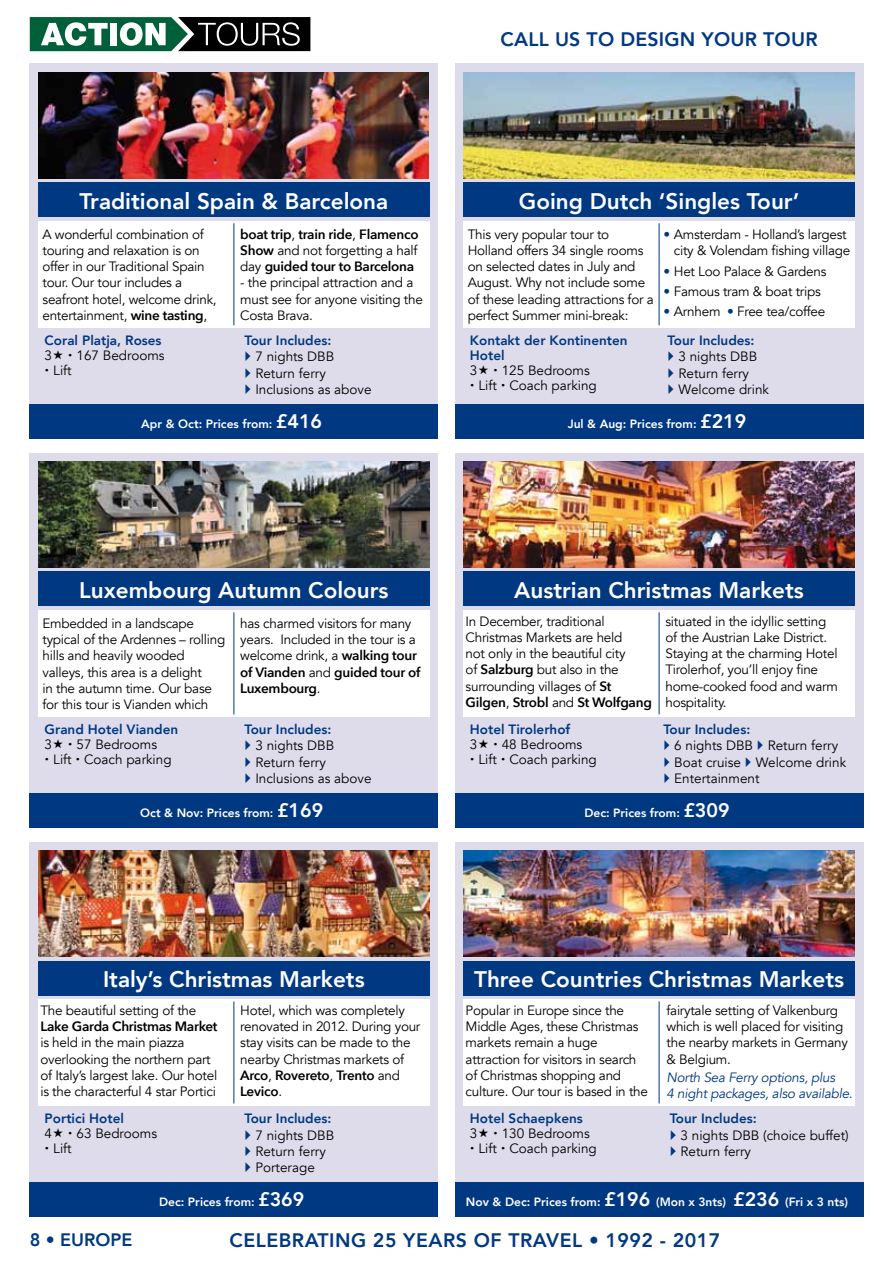
<style>
.page{position:relative;width:893px;height:1263px;background:#fff}
.page>*{position:absolute;margin:0;border:0;box-sizing:border-box;transform-origin:0 0}
.t1{font:800 22.5px "Avenir";color:#fff}
.t2{font:800 19.5px "Avenir";letter-spacing:.025em;color:#003882}
.t3{font:800 18px "Avenir";color:#003882}
.t4{font:13.5px/16.2px "Avenir";letter-spacing:-.02em;color:#000}
.t5{font:13.5px/16.2px "Avenir";color:#000}
.t6{font:800 13.5px/15px "Avenir";color:#003882}
.t7{font:600 13.5px/16.2px "Avenir Next";letter-spacing:-.02em;color:#000}
.t8{font:italic 13.5px/16.2px "Avenir";letter-spacing:-.02em;color:#003882}
.t9{font:800 12px "Avenir";color:#fff}
.s1{font-family:"Avenir Next";font-weight:600}
.s2{font-family:"Avenir";font-weight:400}
.s3{font-size:19.5px}
.s4{color:#003882}
</style>
<div class="page">
<svg style="left:30px;top:17px;width:280px;height:34px"></svg>
<div style="left:30px;top:64px;width:408px;height:374px;background:#dedceb"></div>
<div style="left:30px;top:842px;width:408px;height:374px;background:#dedceb"></div>
<div style="left:30px;top:453px;width:408px;height:374px;background:#dedceb"></div>
<div style="left:455px;top:64px;width:408px;height:374px;background:#dedceb"></div>
<div style="left:455px;top:842px;width:408px;height:374px;background:#dedceb"></div>
<div style="left:455px;top:453px;width:408px;height:374px;background:#dedceb"></div>
<div style="left:38px;top:183px;width:391px;height:34px;background:#003882"></div>
<div style="left:38px;top:961px;width:391px;height:34px;background:#003882"></div>
<div style="left:38px;top:572px;width:391px;height:34px;background:#003882"></div>
<div style="left:463px;top:183px;width:392px;height:34px;background:#003882"></div>
<div style="left:463px;top:961px;width:392px;height:34px;background:#003882"></div>
<div style="left:463px;top:572px;width:392px;height:34px;background:#003882"></div>
<img style="left:38px;top:72px;width:390px;height:107px">
<img style="left:38px;top:850px;width:391px;height:107px">
<img style="left:38px;top:461px;width:391px;height:107px">
<img style="left:463px;top:72px;width:392px;height:107px">
<img style="left:463px;top:850px;width:392px;height:107px">
<img style="left:463px;top:461px;width:392px;height:107px">
<div style="left:30px;top:404px;width:408px;height:34px;background:#003882"></div>
<div style="left:30px;top:1182px;width:408px;height:34px;background:#003882"></div>
<div style="left:30px;top:793px;width:408px;height:34px;background:#003882"></div>
<div style="left:455px;top:404px;width:408px;height:34px;background:#003882"></div>
<div style="left:455px;top:1182px;width:408px;height:34px;background:#003882"></div>
<div style="left:455px;top:793px;width:408px;height:34px;background:#003882"></div>
<div style="left:38px;top:221px;width:391px;height:106px;background:#fff"></div>
<div style="left:463px;top:221px;width:392px;height:106px;background:#fff"></div>
<div style="left:38px;top:999px;width:391px;height:107px;background:#fff"></div>
<div style="left:38px;top:610px;width:391px;height:106px;background:#fff"></div>
<div style="left:463px;top:999px;width:392px;height:107px;background:#fff"></div>
<div style="left:463px;top:610px;width:392px;height:106px;background:#fff"></div>
<hr style="left:233px;top:223px;width:1px;height:102px;background:#003882">
<hr style="left:659px;top:223px;width:1px;height:102px;background:#003882">
<hr style="left:233px;top:1001px;width:1px;height:102px;background:#003882">
<hr style="left:233px;top:612px;width:1px;height:102px;background:#003882">
<hr style="left:659px;top:1001px;width:1px;height:102px;background:#003882">
<hr style="left:659px;top:612px;width:1px;height:102px;background:#003882">
<h2 class="t2" style="left:501px;top:24px;width:319px">CALL US TO DESIGN YOUR TOUR</h2>
<h1 class="t1" style="left:79px;top:184px;width:310px">Traditional Spain &amp; Barcelona</h1>
<p class="t4" style="left:43px;top:226px;width:176px">A wonderful combination of touring and relaxation is on offer in our Traditional Spain tour. Our tour includes a seafront hotel, welcome drink, entertainment, <span class="s1">wine tasting</span>,</p>
<p class="t7" style="left:240px;top:226px;width:180px">boat trip<span class="s2">,</span> train ride<span class="s2">,</span> Flamenco</p>
<p class="t4" style="left:240px;top:243px;width:179px"><span class="s1">Show</span> and not forgetting a half</p>
<p class="t7" style="left:240px;top:258px;width:175px"><span class="s2">day</span> guided tour to Barcelona</p>
<p class="t4" style="left:240px;top:275px;width:184px">- the principal attraction and a must see for anyone visiting the<br>Costa Brava.</p>
<p class="t6" style="left:45px;top:333px;width:118px">Coral Platja, Roses</p>
<p class="t4" style="left:45px;top:348px;width:9px">3</p>
<p class="t5" style="left:77px;top:348px;width:90px">167 Bedrooms</p>
<p class="t4" style="left:53px;top:363px;width:20px">Lift</p>
<p class="t6" style="left:244px;top:333px;width:88px">Tour Includes:</p>
<p class="t5" style="left:255px;top:349px;width:118px">7 nights DBB<br>Return ferry<br>Inclusions as above</p>
<p class="t9" style="left:141px;top:414px;width:182px">Apr &amp; Oct: Prices from: <span class="s3">£416</span></p>
<h1 class="t1" style="left:519px;top:184px;width:282px">Going Dutch ‘Singles Tour’</h1>
<p class="t4" style="left:468px;top:226px;width:188px">This very popular tour to<br>Holland offers 34 single rooms on selected dates in July and<br>August. Why not include some of these leading attractions for a perfect Summer mini-break:</p>
<p class="t4" style="left:663px;top:226px;width:188px;text-align:right"><span class="s4">•</span> Amsterdam - Holland’s largest city &amp; Volendam fishing village</p>
<p class="t4" style="left:663px;top:263px;width:165px"><span class="s4">•</span> Het Loo Palace &amp; Gardens</p>
<p class="t4" style="left:663px;top:283px;width:159px"><span class="s4">•</span> Famous tram &amp; boat trips</p>
<p class="t4" style="left:663px;top:304px;width:163px"><span class="s4">•</span> Arnhem <span class="s4">•</span> Free tea/coffee</p>
<p class="t6" style="left:470px;top:333px;width:159px">Kontakt der Kontinenten<br>Hotel</p>
<p class="t4" style="left:470px;top:363px;width:9px">3</p>
<p class="t5" style="left:478px;top:363px;width:120px;line-height:15px;text-indent:23px">125 Bedrooms<br>Lift Coach parking</p>
<p class="t6" style="left:668px;top:333px;width:88px">Tour Includes:</p>
<p class="t5" style="left:678px;top:349px;width:92px">3 nights DBB<br>Return ferry<br>Welcome drink</p>
<p class="t9" style="left:568px;top:414px;width:180px">Jul &amp; Aug: Prices from: <span class="s3">£219</span></p>
<h1 class="t1" style="left:79px;top:573px;width:311px">Luxembourg Autumn Colours</h1>
<p class="t4" style="left:43px;top:615px;width:184px">Embedded in a landscape typical of the Ardennes – rolling hills and heavily wooded valleys, this area is a delight<br>in the autumn time. Our base for this tour is Vianden which</p>
<p class="t4" style="left:240px;top:615px;width:178px">has charmed visitors for many years. Included in the tour is a welcome drink, a <span class="s1">walking tour</span></p>
<p class="t7" style="left:240px;top:663px;width:182px">of Vianden <span class="s2">and</span> guided tour of<br>Luxembourg<span class="s2">.</span></p>
<p class="t6" style="left:45px;top:722px;width:135px">Grand Hotel Vianden</p>
<p class="t4" style="left:45px;top:737px;width:9px">3</p>
<p class="t5" style="left:53px;top:737px;width:120px;line-height:15px;text-indent:23px">57 Bedrooms<br>Lift Coach parking</p>
<p class="t6" style="left:244px;top:722px;width:88px">Tour Includes:</p>
<p class="t5" style="left:255px;top:738px;width:118px">3 nights DBB<br>Return ferry<br>Inclusions as above</p>
<p class="t9" style="left:140px;top:803px;width:185px">Oct &amp; Nov: Prices from: <span class="s3">£169</span></p>
<h1 class="t1" style="left:514px;top:573px;width:291px">Austrian Christmas Markets</h1>
<p class="t4" style="left:466px;top:613px;width:161px">In December, traditional<br>Christmas Markets are held not only in the beautiful city of <span class="s1">Salzburg</span> but also in the surrounding villages of <span class="s1">St</span></p>
<p class="t7" style="left:466px;top:694px;width:188px">Gilgen<span class="s2">,</span> Strobl <span class="s2">and</span> St Wolfgang</p>
<p class="t6" style="left:470px;top:722px;width:102px">Hotel Tirolerhof</p>
<p class="t4" style="left:470px;top:737px;width:9px">3</p>
<p class="t5" style="left:478px;top:737px;width:120px;line-height:15px;text-indent:23px">48 Bedrooms<br>Lift Coach parking</p>
<p class="t4" style="left:665px;top:613px;width:174px">situated in the idyllic setting of the Austrian Lake District.<br>Staying at the charming Hotel<br>Tirolerhof, you’ll enjoy fine home-cooked food and warm hospitality.</p>
<p class="t6" style="left:663px;top:722px;width:88px">Tour Includes:</p>
<p class="t5" style="left:674px;top:738px;width:173px">6 nights DBB Return ferry<br>Boat cruise Welcome drink<br>Entertainment</p>
<p class="t9" style="left:584px;top:803px;width:147px">Dec: Prices from: <span class="s3">£309</span></p>
<h1 class="t1" style="left:103px;top:962px;width:263px">Italy’s Christmas Markets</h1>
<p class="t4" style="left:40px;top:1002px;width:157px">The beautiful setting of the</p>
<p class="t7" style="left:40px;top:1018px;width:179px">Lake Garda Christmas Market</p>
<p class="t4" style="left:40px;top:1035px;width:178px">is held in the main piazza overlooking the northern part of Italy’s largest lake. Our hotel is the characterful 4 star Portici</p>
<p class="t6" style="left:45px;top:1111px;width:81px">Portici Hotel</p>
<p class="t4" style="left:45px;top:1126px;width:9px">4</p>
<p class="t5" style="left:77px;top:1126px;width:82px">63 Bedrooms</p>
<p class="t4" style="left:53px;top:1141px;width:20px">Lift</p>
<p class="t4" style="left:240px;top:1002px;width:182px">Hotel, which was completely renovated in 2012. During your stay visits can be made to the nearby Christmas markets of</p>
<p class="t7" style="left:240px;top:1066px;width:161px">Arco<span class="s2">,</span> Rovereto<span class="s2">,</span> Trento <span class="s2">and<br></span>Levico<span class="s2">.</span></p>
<p class="t6" style="left:244px;top:1111px;width:88px">Tour Includes:</p>
<p class="t5" style="left:255px;top:1127px;width:80px">7 nights DBB<br>Return ferry<br>Porterage</p>
<p class="t9" style="left:159px;top:1192px;width:147px">Dec: Prices from: <span class="s3">£369</span></p>
<h1 class="t1" style="left:474px;top:962px;width:371px">Three Countries Christmas Markets</h1>
<p class="t4" style="left:466px;top:1002px;width:184px">Popular in Europe since the<br>Middle Ages, these Christmas markets remain a huge attraction for visitors in search of Christmas shopping and culture. Our tour is based in the</p>
<p class="t4" style="left:666px;top:1002px;width:183px">fairytale setting of Valkenburg which is well placed for visiting the nearby markets in Germany &amp; Belgium.</p>
<p class="t8" style="left:666px;top:1069px;width:188px">North Sea Ferry options, plus<br>4 night packages, also available.</p>
<p class="t6" style="left:470px;top:1111px;width:114px">Hotel Schaepkens</p>
<p class="t4" style="left:470px;top:1126px;width:9px">3</p>
<p class="t5" style="left:478px;top:1126px;width:120px;line-height:15px;text-indent:23px">130 Bedrooms<br>Lift Coach parking</p>
<p class="t6" style="left:670px;top:1111px;width:88px">Tour Includes:</p>
<p class="t5" style="left:681px;top:1127px;width:170px">3 nights DBB (choice buffet)<br>Return ferry</p>
<p class="t9" style="left:466px;top:1192px;width:384px">Nov &amp; Dec: Prices from: <span class="s3">£196</span> (Mon x 3nts) <span class="s3">£236</span> (Fri x 3 nts)</p>
<h3 class="t3" style="left:30px;top:1226px;width:104px">8 • EUROPE</h3>
<h2 class="t2" style="left:230px;top:1225px;width:492px">CELEBRATING 25 YEARS OF TRAVEL • 1992 - 2017</h2>
</div>
